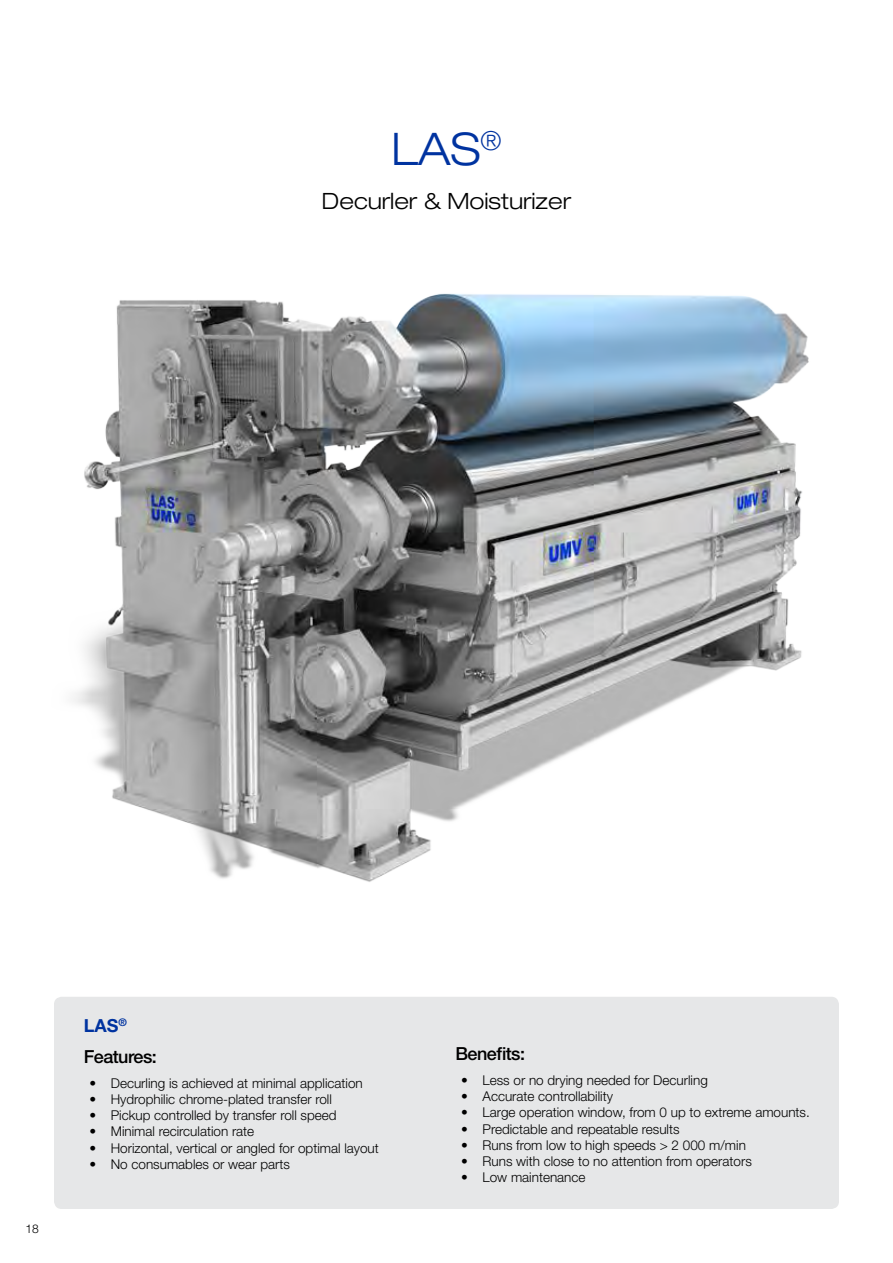
<style>
.page{position:relative;width:893px;height:1263px;background:#fff}
.page>*{position:absolute;margin:0;border:0;box-sizing:border-box;transform-origin:0 0}
.t1{font:300 expanded 45px "Helvetica Neue LT Std";color:#0033a0}
.t2{font:300 expanded 22.5px "Helvetica Neue LT Std";color:#000}
.t3{font:500 18px/31px "Helvetica Neue LT Std";letter-spacing:-.03em;color:#000}
.t4{font:300 13.5px "Helvetica Neue LT Std";color:#000}
.t5{font:300 12px "Helvetica Neue LT Std";color:#000}
.s1{font-weight:700;color:#0033a0}
</style>
<div class="page">
<img style="left:73px;top:293px;width:736px;height:589px">
<div style="left:54px;top:997px;width:785px;height:212px;background:#e6e7e8;border-radius:8px"></div>
<h1 class="t1" style="left:391px;top:122px;width:112px">LAS<sup>®</sup></h1>
<h2 class="t2" style="left:322px;top:187px;width:251px">Decurler &amp; Moisturizer</h2>
<p class="t5" style="left:26px;top:1222px;width:15px">18</p>
<h3 class="t3" style="left:84px;top:1010px;width:75px"><span class="s1">LAS</span><sup>®<br></sup>Features:</h3>
<p class="t4" style="left:90px;top:1075px;width:275px">• Decurling is achieved at minimal application</p>
<p class="t4" style="left:90px;top:1091px;width:244px">• Hydrophilic chrome-plated transfer roll</p>
<p class="t4" style="left:90px;top:1107px;width:249px">• Pickup controlled by transfer roll speed</p>
<p class="t4" style="left:90px;top:1123px;width:166px">• Minimal recirculation rate</p>
<p class="t4" style="left:90px;top:1139px;width:291px">• Horizontal, vertical or angled for optimal layout</p>
<p class="t4" style="left:90px;top:1156px;width:202px">• No consumables or wear parts</p>
<h3 class="t3" style="left:455px;top:1038px;width:71px">Benefits:</h3>
<p class="t4" style="left:461px;top:1072px;width:248px">• Less or no drying needed for Decurling</p>
<p class="t4" style="left:461px;top:1088px;width:153px">• Accurate controllability</p>
<p class="t4" style="left:461px;top:1104px;width:350px">• Large operation window, from 0 up to extreme amounts.</p>
<p class="t4" style="left:461px;top:1120px;width:220px">• Predictable and repeatable results</p>
<p class="t4" style="left:461px;top:1137px;width:286px">• Runs from low to high speeds &gt; 2 000 m/min</p>
<p class="t4" style="left:461px;top:1153px;width:292px">• Runs with close to no attention from operators</p>
<p class="t4" style="left:461px;top:1169px;width:126px">• Low maintenance</p>
</div>
